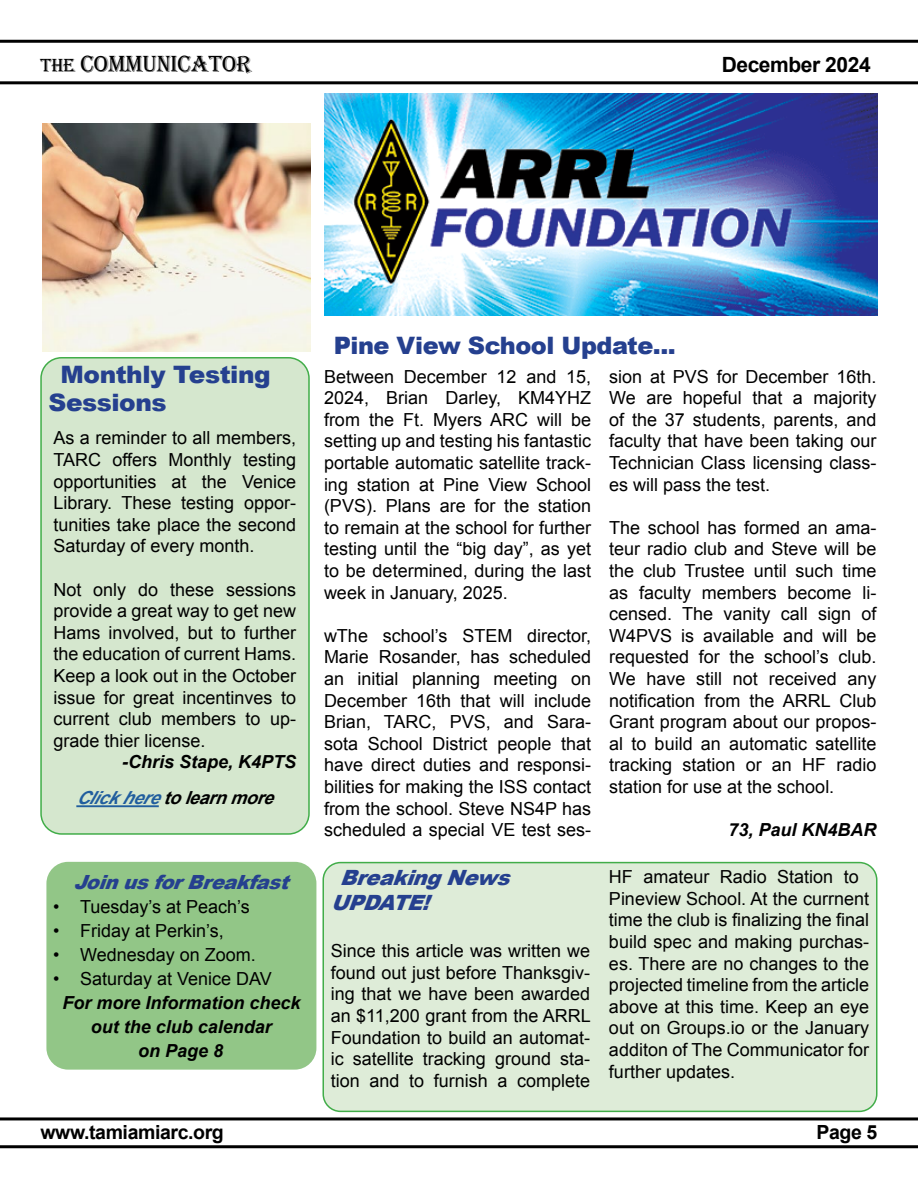
<style>
.page{position:relative;width:918px;height:1188px;background:#fff}
.page>*{position:absolute;margin:0;border:0;box-sizing:border-box;transform-origin:0 0}
.t1{font:900 24px/28.8px "Arial";letter-spacing:-.02em;color:#25408f}
.t2{font:24px "Algerian";letter-spacing:-.02em;color:#000}
.t3{font:italic 900 21px/25.2px "Arial";color:#25408f}
.t4{font:700 21px "Arial";letter-spacing:-.02em;color:#000}
.t5{font:700 19.5px "Arial";letter-spacing:-.02em;color:#000}
.t6{font:italic 900 19.5px "Arial";color:#25408f}
.t7{font:18px/21.6px "Arial";color:#000;text-align:justify}
.t8{font:italic 700 18px/24px "Arial";color:#000}
.s1{font-size:19.5px}
.s2{color:#215e9e}
.s3{font-style:inherit}
</style>
<div class="page">
<hr style="left:0;top:81px;width:918px;height:3px;background:#000">
<hr style="left:0;top:40px;width:918px;height:3px;background:#000">
<hr style="left:0;top:1145px;width:918px;height:3px;background:#000">
<hr style="left:0;top:1117px;width:918px;height:3px;background:#000">
<div style="left:41px;top:358px;width:268px;height:476px;background:#d5e7ce;border-radius:21px"></div>
<div style="left:40px;top:357px;width:270px;height:478px;border:2px solid #41ad49;border-radius:21px"></div>
<hr style="left:76px;top:805px;width:83px;height:2px;background:#215e9e">
<img style="left:43px;top:123px;width:267px;height:229px">
<div style="left:323px;top:863px;width:554px;height:248px;background:#deecd8;border-radius:17px"></div>
<div style="left:323px;top:862px;width:555px;height:250px;border:2px solid #41ad49;border-radius:17px"></div>
<img style="left:324px;top:93px;width:554px;height:223px">
<div style="left:46px;top:862px;width:270px;height:208px;background:#92c687;border-radius:22px"></div>
<h1 class="t2" style="left:40px;top:51px;width:213px"><span class="s1">THE</span> COMMUNICATOR</h1>
<p class="t4" style="left:722px;top:51px;width:151px">December 2024</p>
<h1 class="t1" style="left:49px;top:359px;width:224px;text-indent:12px">Monthly Testing<br>Sessions</h1>
<p class="t7" style="left:53px;top:428px;width:244px">As a reminder to all members, TARC offers Monthly testing opportunities at the Venice Library. These testing oppor&shy;tunities take place the second Saturday of every month.</p>
<p class="t7" style="left:53px;top:579px;width:244px">Not only do these sessions provide a great way to get new Hams involved, but to further the education of current Hams.<br>Keep a look out in the October issue for great incentinves to current club members to up&shy;grade thier license.</p>
<p class="t8" style="left:76px;top:745px;width:221px;line-height:35.8px;text-indent:46px">-Chris Stape, K4PTS<br><span class="s2">Clickhere</span><span class="s3">tolearnmore</span></p>
<p class="t6" style="left:73px;top:868px;width:226px">JoinusforBreakfast</p>
<p class="t7" style="left:53px;top:896px;width:198px">• Tuesday’s at Peach’s</p>
<p class="t7" style="left:53px;top:920px;width:172px">• Friday at Perkin’s,</p>
<p class="t7" style="left:53px;top:944px;width:204px">• Wednesday on Zoom.</p>
<p class="t7" style="left:53px;top:968px;width:220px">• Saturday at Venice DAV</p>
<p class="t8" style="left:62px;top:992px;width:240px;text-align:center">For more Information check out the club calendar<br>on Page 8</p>
<p class="t5" style="left:40px;top:1120px;width:185px">www.tamiamiarc.org</p>
<h1 class="t1" style="left:334px;top:330px;width:344px">Pine View School Update...</h1>
<p class="t7" style="left:324px;top:366px;width:269px">Between December 12 and 15, 2024, Brian Darley, KM4YHZ from the Ft. Myers ARC will be setting up and testing his fantastic portable automatic satellite track&shy;ing station at Pine View School (PVS). Plans are for the station to remain at the school for further testing until the “big day”, as yet to be determined, during the last week in January, 2025.</p>
<p class="t7" style="left:324px;top:625px;width:269px">wThe school’s STEM director, Marie Rosander, has scheduled an initial planning meeting on December 16th that will include Brian, TARC, PVS, and Sara&shy;sota School District people that have direct duties and responsi&shy;bilities for making the ISS contact from the school. Steve NS4P has scheduled a special VE test ses-</p>
<p class="t3" style="left:331px;top:864px;width:190px;text-indent:9px">BreakingNews<br>UPDATE!</p>
<p class="t7" style="left:331px;top:940px;width:262px">Since this article was written we found out just before Thanksgiv&shy;ing that we have been awarded an $11,200 grant from the ARRL Foundation to build an automat&shy;ic satellite tracking ground sta&shy;tion and to furnish a complete</p>
<p class="t7" style="left:609px;top:366px;width:269px">sion at PVS for December 16th.<br>We are hopeful that a majority of the 37 students, parents, and faculty that have been taking our Technician Class licensing class&shy;es will pass the test.</p>
<p class="t7" style="left:609px;top:517px;width:269px">The school has formed an ama&shy;teur radio club and Steve will be the club Trustee until such time as faculty members become li&shy;censed. The vanity call sign of W4PVS is available and will be requested for the school’s club.<br>We have still not received any notification from the ARRL Club Grant program about our propos&shy;al to build an automatic satellite tracking station or an HF radio station for use at the school.</p>
<p class="t8" style="left:728px;top:819px;width:150px">73, Paul KN4BAR</p>
<p class="t7" style="left:609px;top:866px;width:262px;text-align:left">HF amateur Radio Station to<br>Pineview School. At the currnent time the club is finalizing the final build spec and making purchas&shy;es. There are no changes to the projected timeline from the article above at this time. Keep an eye out on Groups.io or the January additon of The Communicator for further updates.</p>
<p class="t5" style="left:817px;top:1120px;width:62px">Page 5</p>
</div>
